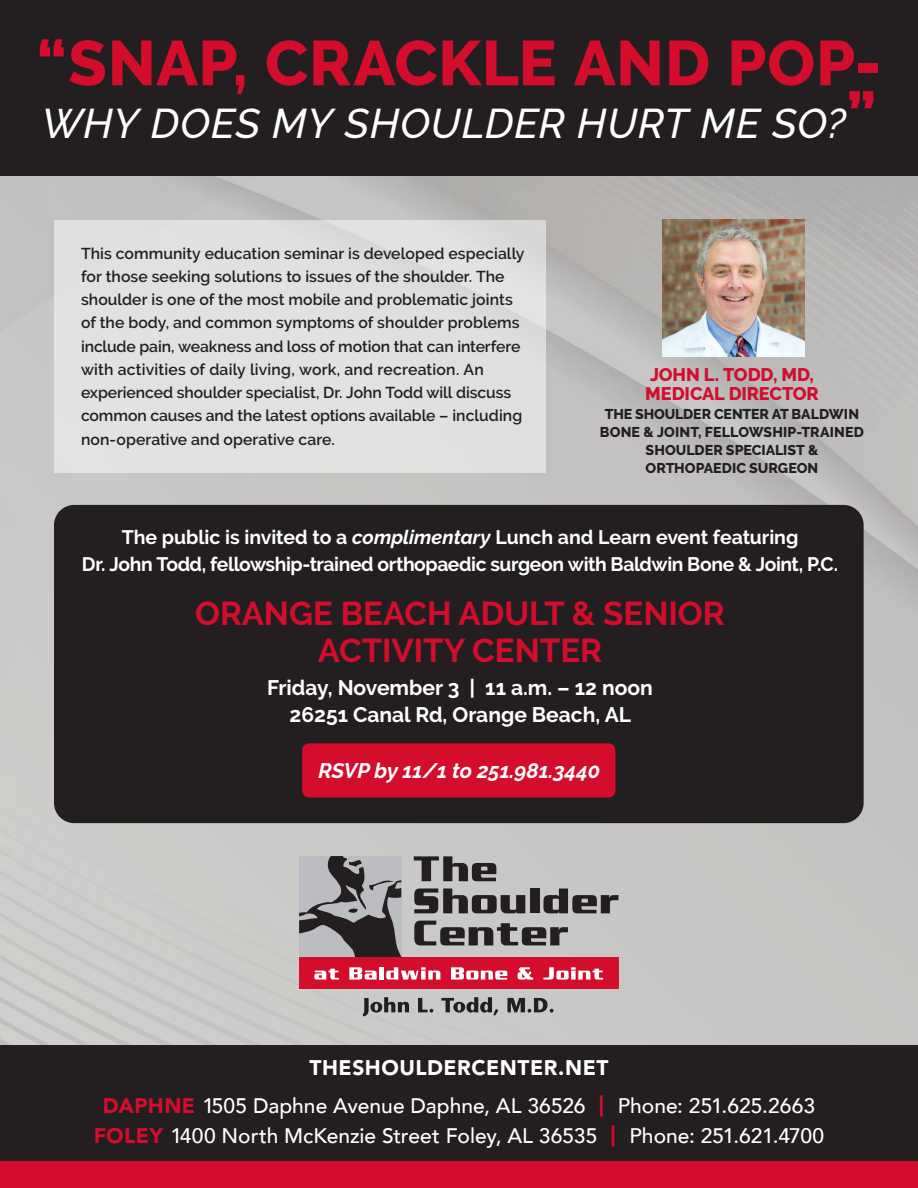
<style>
.page{position:relative;width:918px;height:1188px;background:#fff}
.page>*{position:absolute;margin:0;border:0;box-sizing:border-box;transform-origin:0 0}
.t1{font:800 63px "Raleway";letter-spacing:.01em;color:#d30d2b}
.t2{font:italic 500 41.4px "Raleway";letter-spacing:.02em;color:#fff}
.t3{font:700 33px/37.5px "Raleway";color:#d30d2b;text-align:center}
.t4{font:500 21px/30px "Avenir";color:#fff;text-align:center}
.t5{font:700 21px/27px "Raleway";color:#fff;text-align:center}
.t6{font:italic 700 21px "Raleway";color:#fff}
.t7{font:900 21px "Avenir";letter-spacing:.025em;color:#fff}
.t8{font:700 19.5px/27px "Raleway";letter-spacing:-.02em;color:#fff;text-align:center}
.t9{font:800 18.15px/19.2px "Raleway";letter-spacing:-.005em;color:#d30d2b}
.t10{font:600 15.75px/23.2px "Raleway";color:#231f20}
.t11{font:800 14.1px/18.1px "Raleway";color:#231f20;text-align:center}
.s1{font-weight:800;font-style:normal;font-size:63px;color:#d30d2b}
.s2{font-style:italic}
.s3{font-weight:900;color:#d30d2b}
.s4{font-weight:900;font-size:27.3px;color:#d30d2b}
</style>
<div class="page">
<div style="left:13px;top:518px;width:683px;height:527px;background:#cacac9"></div>
<img style="left:565px;top:176px;width:353px;height:342px">
<img style="left:10px;top:176px;width:555px;height:342px">
<img style="left:0;top:176px;width:13px;height:53px">
<div style="left:0;top:0;width:918px;height:176px;background:#231f20"></div>
<img style="left:663px;top:220px;width:141px;height:136px">
<div style="left:54px;top:220px;width:491px;height:252px;background:#e1e1e0"></div>
<div style="left:54px;top:505px;width:810px;height:318px;background:#231f20;border-radius:20px"></div>
<div style="left:302px;top:743px;width:313px;height:55px;background:#d30d2b;border-radius:7px"></div>
<svg style="left:299px;top:856px;width:103px;height:101px;background:#807f81"></svg>
<svg style="left:414px;top:856px;width:82px;height:25px;background:#737170"></svg>
<svg style="left:414px;top:888px;width:111px;height:25px;background:#6b6968"></svg>
<div style="left:530px;top:888px;width:9px;height:25px;background:#231f20"></div>
<svg style="left:543px;top:888px;width:76px;height:25px;background:#727070"></svg>
<svg style="left:414px;top:921px;width:154px;height:24px;background:#777574"></svg>
<div style="left:299px;top:957px;width:320px;height:32px;background:#d30d2b"></div>
<svg style="left:314px;top:969px;width:25px;height:11px"></svg>
<svg style="left:349px;top:967px;width:28px;height:13px"></svg>
<div style="left:379px;top:967px;width:5px;height:13px;background:#fff"></div>
<svg style="left:386px;top:967px;width:54px;height:13px"></svg>
<svg style="left:451px;top:967px;width:56px;height:13px"></svg>
<svg style="left:518px;top:967px;width:15px;height:13px"></svg>
<svg style="left:543px;top:967px;width:60px;height:13px"></svg>
<svg style="left:363px;top:997px;width:46px;height:19px"></svg>
<svg style="left:418px;top:998px;width:15px;height:15px"></svg>
<svg style="left:441px;top:997px;width:57px;height:19px"></svg>
<svg style="left:507px;top:998px;width:47px;height:15px"></svg>
<div style="left:0;top:1161px;width:918px;height:27px;background:#d30d2b"></div>
<div style="left:0;top:1045px;width:918px;height:116px;background:#231f20"></div>
<h1 class="t1" style="left:36px;top:27px;width:847px">“SNAP, CRACKLE AND POP-</h1>
<h2 class="t2" style="left:42px;top:99px;width:836px">WHY DOES MY SHOULDER HURT ME SO?<span class="s1">”</span></h2>
<p class="t10" style="left:81px;top:242px;width:445px">This community education seminar is developed especially for those seeking solutions to issues of the shoulder. The shoulder is one of the most mobile and problematic joints of the body, and common symptoms of shoulder problems include pain, weakness and loss of motion that can interfere with activities of daily living, work, and recreation. An experienced shoulder specialist, Dr. John Todd will discuss common causes and the latest options available – including non-operative and operative care.</p>
<p class="t9" style="left:645px;top:365px;width:175px">JOHN L. TODD, MD,<br>MEDICAL DIRECTOR</p>
<p class="t11" style="left:600px;top:405px;width:266px">THE SHOULDER CENTER AT BALDWIN<br>BONE &amp; JOINT, FELLOWSHIP-TRAINED<br>SHOULDER SPECIALIST &amp;<br>ORTHOPAEDIC SURGEON</p>
<p class="t8" style="left:82px;top:523px;width:758px">The public is invited to a <span class="s2">complimentary</span> Lunch and Learn event featuring<br>Dr. John Todd, fellowship-trained orthopaedic surgeon with Baldwin Bone &amp; Joint, P.C.</p>
<h3 class="t3" style="left:195px;top:594px;width:531px">ORANGE BEACH ADULT &amp; SENIOR<br>ACTIVITY CENTER</h3>
<h3 class="t5" style="left:267px;top:674px;width:387px">Friday, November 3 | 11 a.m. – 12 noon<br>26251 Canal Rd, Orange Beach, AL</h3>
<h3 class="t6" style="left:318px;top:759px;width:284px">RSVP by 11/1 to 251.981.3440</h3>
<h3 class="t7" style="left:310px;top:1055px;width:300px">THESHOULDERCENTER.NET</h3>
<h3 class="t4" style="left:94px;top:1089px;width:732px"><span class="s3">DAPHNE</span> 1505 Daphne Avenue Daphne, AL 36526 <span class="s4">|</span> Phone: 251.625.2663<br><span class="s3">FOLEY</span> 1400 North McKenzie Street Foley, AL 36535 <span class="s4">|</span> Phone: 251.621.4700</h3>
</div>
